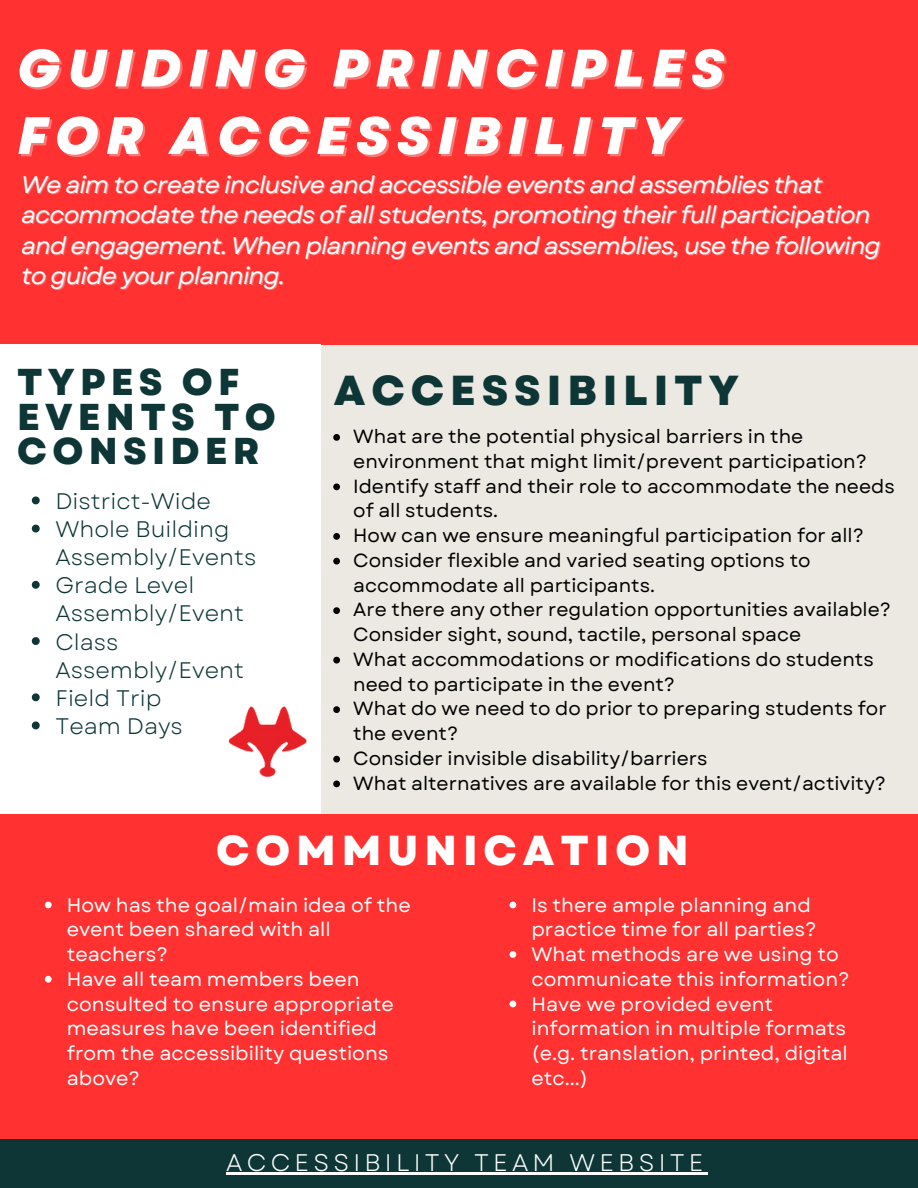
<style>
.page{position:relative;width:918px;height:1188px;background:#ece8e2}
.page>*{position:absolute;margin:0;border:0;box-sizing:border-box;transform-origin:0 0}
.t1{font:italic 800 52.5px "Garet";letter-spacing:.14em;color:#fff}
.t2{font:800 41.85px "Garet";letter-spacing:.14em;color:#0e3636}
.t3{font:800 41.85px "Garet";letter-spacing:.14em;color:#fff}
.t4{font:800 37.35px/34.8px "Garet";letter-spacing:.14em;color:#0e3636}
.t5{font:italic 24px/30.3px "Garet";letter-spacing:-.04em;color:#fff}
.t6{font:24px "Garet";letter-spacing:.175em;color:#fff}
.t7{font:22.5px/28.2px "Garet";color:#0e3636}
.t8{font:22.5px "Garet";letter-spacing:-.04em;color:#ece8e2}
.t9{font:19.5px/24.8px "Garet";color:#fff}
.t10{font:19.05px/24.8px "Garet";color:#000}
</style>
<div class="page">
<div style="left:0;top:0;width:918px;height:345px;background:#ff3131"></div>
<div style="left:0;top:814px;width:918px;height:374px;background:#ff3131"></div>
<div style="left:0;top:1139px;width:918px;height:49px;background:#0e3636"></div>
<hr style="left:226px;top:1173px;width:482px;height:2px;background:#fff">
<div style="left:0;top:345px;width:321px;height:469px;background:#fff"></div>
<svg style="left:32px;top:497px;width:8px;height:7px"></svg>
<svg style="left:32px;top:525px;width:8px;height:8px"></svg>
<svg style="left:32px;top:581px;width:8px;height:8px"></svg>
<svg style="left:32px;top:637px;width:8px;height:8px"></svg>
<svg style="left:32px;top:693px;width:8px;height:8px"></svg>
<svg style="left:32px;top:722px;width:8px;height:7px"></svg>
<img style="left:228px;top:707px;width:78px;height:70px">
<svg style="left:333px;top:434px;width:7px;height:7px"></svg>
<svg style="left:333px;top:484px;width:7px;height:6px"></svg>
<svg style="left:333px;top:533px;width:7px;height:7px"></svg>
<svg style="left:333px;top:558px;width:7px;height:7px"></svg>
<svg style="left:333px;top:607px;width:7px;height:7px"></svg>
<svg style="left:333px;top:657px;width:7px;height:7px"></svg>
<svg style="left:333px;top:706px;width:7px;height:7px"></svg>
<svg style="left:333px;top:756px;width:7px;height:7px"></svg>
<svg style="left:333px;top:781px;width:7px;height:6px"></svg>
<svg style="left:45px;top:902px;width:7px;height:6px"></svg>
<svg style="left:45px;top:976px;width:7px;height:7px"></svg>
<svg style="left:510px;top:902px;width:6px;height:6px"></svg>
<svg style="left:510px;top:951px;width:6px;height:7px"></svg>
<svg style="left:510px;top:1001px;width:6px;height:6px"></svg>
<p class="t1" style="left:17px;top:30px;width:709px">GUIDING PRINCIPLES</p>
<p class="t1" style="left:17px;top:98px;width:663px">FOR ACCESSIBILITY</p>
<p class="t5" style="left:21px;top:169px;width:861px">We aim to create inclusive and accessible events and assemblies that accommodate the needs of all students, promoting their full participation and engagement. When planning events and assemblies, use the following to guide your planning.</p>
<p class="t4" style="left:17px;top:364px;width:224px">TYPES OF</p>
<p class="t2" style="left:334px;top:360px;width:406px">ACCESSIBILITY</p>
<p class="t4" style="left:17px;top:399px;width:260px">EVENTS TO<br>CONSIDER</p>
<p class="t10" style="left:353px;top:424px;width:515px">What are the potential physical barriers in the environment that might limit/prevent participation?</p>
<p class="t10" style="left:353px;top:474px;width:543px">Identify staff and their role to accommodate the needs of all students.</p>
<p class="t10" style="left:353px;top:523px;width:512px">How can we ensure meaningful participation for all?</p>
<p class="t10" style="left:353px;top:548px;width:459px">Consider flexible and varied seating options to accommodate all participants.</p>
<p class="t10" style="left:353px;top:597px;width:539px">Are there any other regulation opportunities available?<br>Consider sight, sound, tactile, personal space</p>
<p class="t10" style="left:353px;top:647px;width:522px">What accommodations or modifications do students need to participate in the event?</p>
<p class="t10" style="left:353px;top:696px;width:535px">What do we need to do prior to preparing students for the event?</p>
<p class="t10" style="left:353px;top:746px;width:356px">Consider invisible disability/barriers</p>
<p class="t10" style="left:353px;top:771px;width:534px">What alternatives are available for this event/activity?</p>
<p class="t7" style="left:55px;top:487px;width:157px">District-Wide</p>
<p class="t7" style="left:55px;top:515px;width:202px">Whole Building<br>Assembly/Events</p>
<p class="t7" style="left:55px;top:571px;width:190px">Grade Level<br>Assembly/Event</p>
<p class="t7" style="left:55px;top:628px;width:190px">Class<br>Assembly/Event</p>
<p class="t7" style="left:55px;top:684px;width:108px">Field Trip</p>
<p class="t7" style="left:55px;top:712px;width:129px">Team Days</p>
<p class="t3" style="left:216px;top:820px;width:474px">COMMUNICATION</p>
<p class="t9" style="left:531px;top:893px;width:287px">Is there ample planning and practice time for all parties?</p>
<p class="t9" style="left:531px;top:942px;width:320px">What methods are we using to communicate this information?</p>
<p class="t9" style="left:531px;top:992px;width:318px">Have we provided event information in multiple formats (e.g. translation, printed, digital etc...)</p>
<p class="t9" style="left:67px;top:893px;width:346px">How has the goal/main idea of the event been shared with all teachers?</p>
<p class="t9" style="left:67px;top:967px;width:329px">Have all team members been consulted to ensure appropriate measures have been identified from the accessibility questions above?</p>
<p class="t8" style="left:66px;top:952px;width:76px">Where</p>
<p class="t6" style="left:226px;top:1145px;width:479px">ACCESSIBILITY TEAM WEBSITE</p>
</div>
